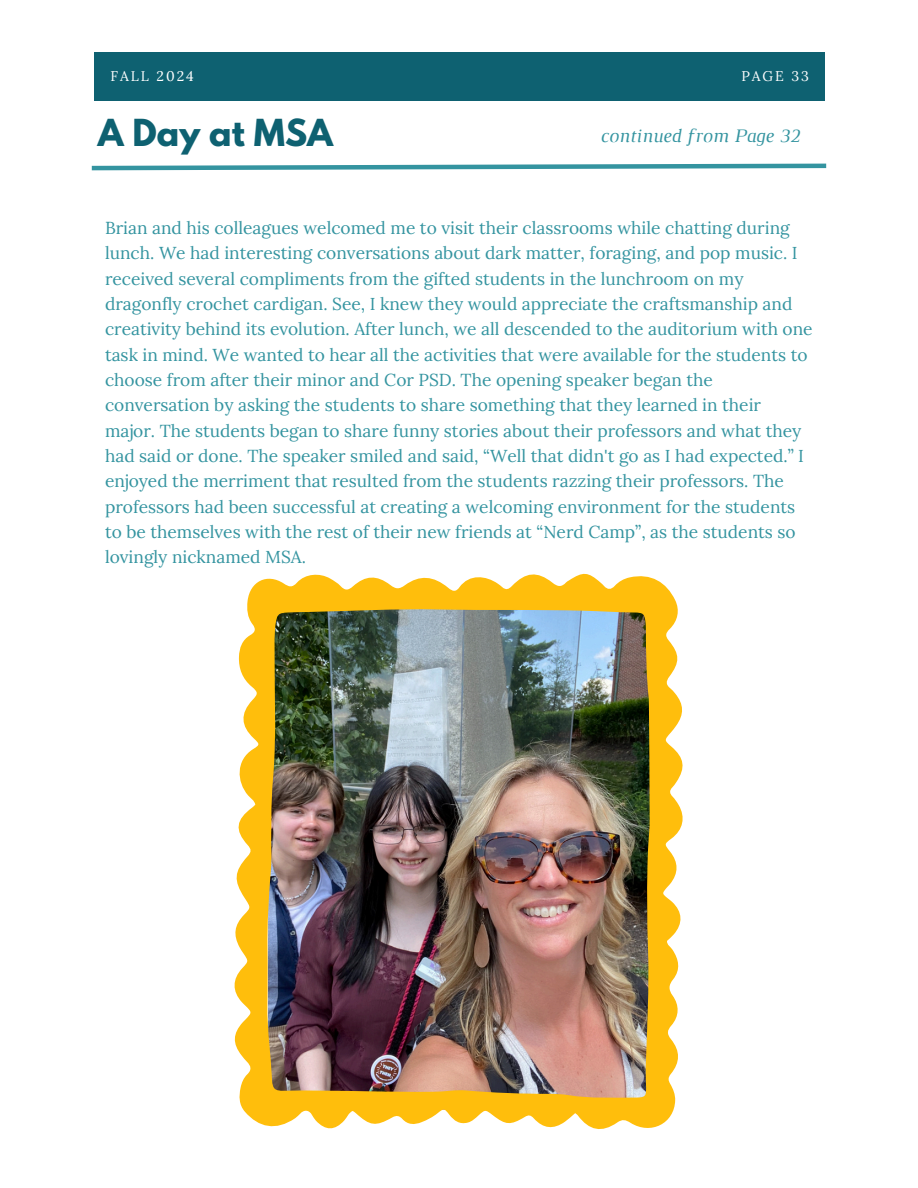
<style>
.page{position:relative;width:918px;height:1188px;background:#fff}
.page>*{position:absolute;margin:0;border:0;box-sizing:border-box;transform-origin:0 0}
.t1{font:700 33px "League Spartan";color:#0e6171}
.t2{font:italic 19.5px "Luthier";color:#3494a0}
.t3{font:17.4px/25.3px "Lora";color:#3494a0}
.t4{font:13.95px "Lora";letter-spacing:.14em;color:#fff}
</style>
<div class="page">
<div style="left:95px;top:53px;width:730px;height:47px;background:#0e6171"></div>
<svg style="left:91px;top:163px;width:736px;height:8px"></svg>
<img style="left:234px;top:573px;width:449px;height:556px">
<p class="t4" style="left:111px;top:67px;width:85px">FALL 2024</p>
<p class="t4" style="left:741px;top:67px;width:69px">PAGE 33</p>
<p class="t1" style="left:98px;top:117px;width:237px">A Day at MSA</p>
<h1 class="t2" style="left:600px;top:129px;width:201px">continued from Page 32</h1>
<h2 class="t3" style="left:105px;top:215px;width:709px">Brian and his colleagues welcomed me to visit their classrooms while chatting during lunch. We had interesting conversations about dark matter, foraging, and pop music. I received several compliments from the gifted students in the lunchroom on my dragonfly crochet cardigan. See, I knew they would appreciate the craftsmanship and creativity behind its evolution. After lunch, we all descended to the auditorium with one task in mind. We wanted to hear all the activities that were available for the students to choose from after their minor and Cor PSD. The opening speaker began the conversation by asking the students to share something that they learned in their major. The students began to share funny stories about their professors and what they had said or done. The speaker smiled and said, “Well that didn't go as I had expected.” I enjoyed the merriment that resulted from the students razzing their professors. The professors had been successful at creating a welcoming environment for the students to be themselves with the rest of their new friends at “Nerd Camp”, as the students so lovingly nicknamed MSA.</h2>
</div>
